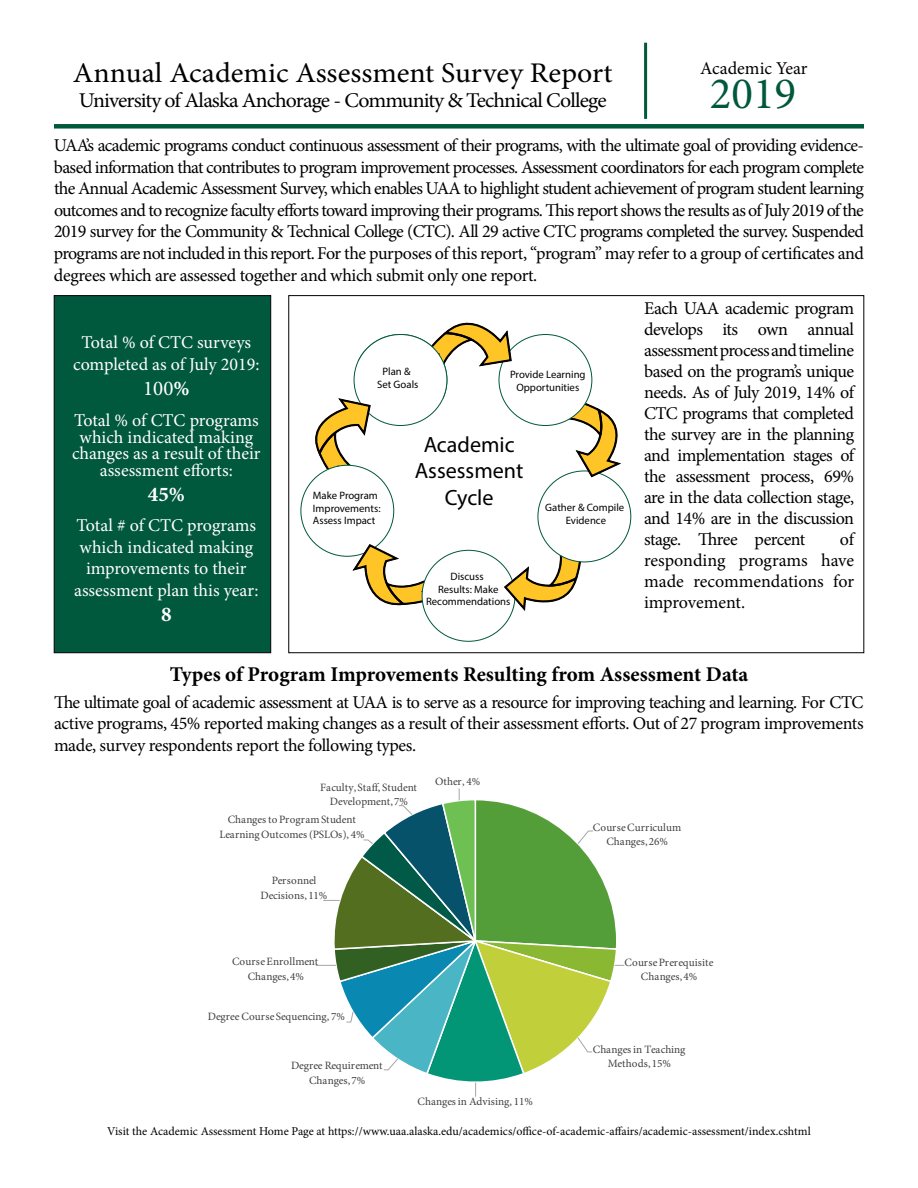
<style>
.page{position:relative;width:918px;height:1188px;background:#fff}
.page>*{position:absolute;margin:0;border:0;box-sizing:border-box;transform-origin:0 0}
.t1{font:45px "Minion Pro";color:#00583d}
.t2{font:28.5px "Minion Pro";color:#000;scale:1.05 1}
.t3{font:22.2px/26.5px "Myriad Pro";color:#000;text-align:center}
.t4{font:21px "Minion Pro";letter-spacing:-.04em;color:#000;scale:1.04 1}
.t5{font:700 21px "Minion Pro";letter-spacing:-.005em;color:#000}
.t6{font:21px "Minion Pro";color:#fff}
.t7{font:700 21px "Minion Pro";color:#fff}
.t8{font:18px/21px "Minion Pro";letter-spacing:-.02em;color:#000;text-align:justify}
.t9{font:18px/21.6px "Minion Pro";letter-spacing:-.005em;color:#fff;text-align:center}
.t10{font:18px "Minion Pro";color:#000}
.t11{font:12px "Minion Pro";color:#000}
.t12{font:11.25px/14.2px "Minion Pro";color:#404040;text-align:center}
.t13{font:10.8px/12.9px "Myriad Pro";color:#000;text-align:center}
.s1{font-weight:700}
</style>
<div class="page">
<div style="left:54px;top:124px;width:810px;height:5px;background:#00583d"></div>
<hr style="left:644px;top:43px;width:3px;height:76px;background:#00583d">
<div style="left:54px;top:295px;width:217px;height:358px;background:#00583d;border:1px solid #000"></div>
<svg style="left:348px;top:538px;width:96px;height:77px"></svg>
<div style="left:422px;top:550px;width:93px;height:91px;background:#fff;border-radius:50%"></div>
<svg style="left:503px;top:536px;width:81px;height:78px"></svg>
<div style="left:538px;top:471px;width:93px;height:91px;background:#fff;border-radius:50%"></div>
<svg style="left:552px;top:396px;width:69px;height:87px"></svg>
<div style="left:499px;top:335px;width:93px;height:91px;background:#fff;border-radius:50%"></div>
<svg style="left:303px;top:322px;width:222px;height:172px"></svg>
<svg style="left:316px;top:788px;width:308px;height:309px"></svg>
<h1 class="t2" style="left:73px;top:54px;width:516px">Annual Academic Assessment Survey Report</h1>
<h1 class="t4" style="left:79px;top:87px;width:509px">University of Alaska Anchorage - Community &amp; Technical College</h1>
<p class="t10" style="left:700px;top:56px;width:109px">Academic Year</p>
<p class="t1" style="left:710px;top:63px;width:88px">2019</p>
<p class="t8" style="left:54px;top:134px;width:812px;line-height:21.6px">UAA’s academic programs conduct continuous assessment of their programs, with the ultimate goal of providing evidence&shy;based information that contributes to program improvement processes. Assessment coordinators for each program complete the Annual Academic Assessment Survey, which enables UAA to highlight student achievement of program student learning outcomes and to recognize faculty efforts toward improving their programs. This report shows the results as of July 2019 of the 2019 survey for the Community &amp; Technical College (CTC). All 29 active CTC programs completed the survey. Suspended programs are not included in this report. For the purposes of this report, “program” may refer to a group of certificates and degrees which are assessed together and which submit only one report.</p>
<p class="t8" style="left:644px;top:298px;width:212px">Each UAA academic program develops its own annual assessment process and timeline based on the program’s unique needs. As of July 2019, 14% of CTC programs that completed the survey are in the planning and implementation stages of the assessment process, 69% are in the data collection stage, and 14% are in the discussion stage. Three percent</p>
<p class="t9" style="left:73px;top:332px;width:188px">Total % of CTC surveys completed as of July 2019:</p>
<p class="t6" style="left:143px;top:374px;width:48px">100<span class="s1">%</span></p>
<p class="t9" style="left:72px;top:413px;width:190px;line-height:16.5px">Total % of CTC programs which indicated making changes as a result of their assessment efforts:</p>
<p class="t7" style="left:148px;top:480px;width:39px">45%</p>
<p class="t9" style="left:74px;top:515px;width:186px">Total # of CTC programs which indicated making improvements to their assessment plan this year:</p>
<p class="t7" style="left:161px;top:600px;width:12px">8</p>
<p class="t13" style="left:377px;top:365px;width:43px">Plan &amp;<br>Set Goals</p>
<p class="t13" style="left:510px;top:367px;width:77px">Provide Learning<br>Opportunities</p>
<p class="t3" style="left:415px;top:430px;width:110px">Academic<br>Assessment<br>Cycle</p>
<p class="t13" style="left:313px;top:488px;width:69px;text-align:left">Make Program<br>Improvements:<br>Assess Impact</p>
<p class="t13" style="left:545px;top:501px;width:81px">Gather &amp; Compile<br>Evidence</p>
<p class="t8" style="left:644px;top:529px;width:212px;text-indent:196px">of responding programs have made recommendations for improvement.</p>
<p class="t13" style="left:426px;top:569px;width:86px">Discuss<br>Results: Make<br>Recommendations</p>
<h2 class="t5" style="left:170px;top:660px;width:580px">Types of Program Improvements Resulting from Assessment Data</h2>
<p class="t8" style="left:54px;top:691px;width:811px;line-height:21.6px">The ultimate goal of academic assessment at UAA is to serve as a resource for improving teaching and learning. For CTC active programs, 45% reported making changes as a result of their assessment efforts. Out of 27 program improvements made, survey respondents report the following types.</p>
<p class="t12" style="left:320px;top:780px;width:98px">Faculty, Staff, Student<br>Development, 7%</p>
<p class="t12" style="left:219px;top:813px;width:147px">Changes to Program Student<br>Learning Outcomes (PSLOs), 4%</p>
<p class="t12" style="left:261px;top:874px;width:68px">Personnel<br>Decisions, 11%</p>
<p class="t12" style="left:435px;top:774px;width:47px">Other, 4%</p>
<p class="t12" style="left:232px;top:955px;width:88px">Course Enrollment<br>Changes, 4%</p>
<p class="t12" style="left:208px;top:1009px;width:138px">Degree Course Sequencing, 7%</p>
<p class="t12" style="left:291px;top:1059px;width:93px">Degree Requirement<br>Changes, 7%</p>
<p class="t12" style="left:418px;top:1094px;width:117px">Changes in Advising, 11%</p>
<p class="t12" style="left:593px;top:820px;width:90px">Course Curriculum<br>Changes, 26%</p>
<p class="t12" style="left:625px;top:955px;width:91px">Course Prerequisite<br>Changes, 4%</p>
<p class="t12" style="left:593px;top:1042px;width:94px">Changes in Teaching<br>Methods, 15%</p>
<p class="t11" style="left:107px;top:1123px;width:705px">Visit the Academic Assessment Home Page at https://www.uaa.alaska.edu/academics/office-of-academic-affairs/academic-assessment/index.cshtml</p>
</div>
